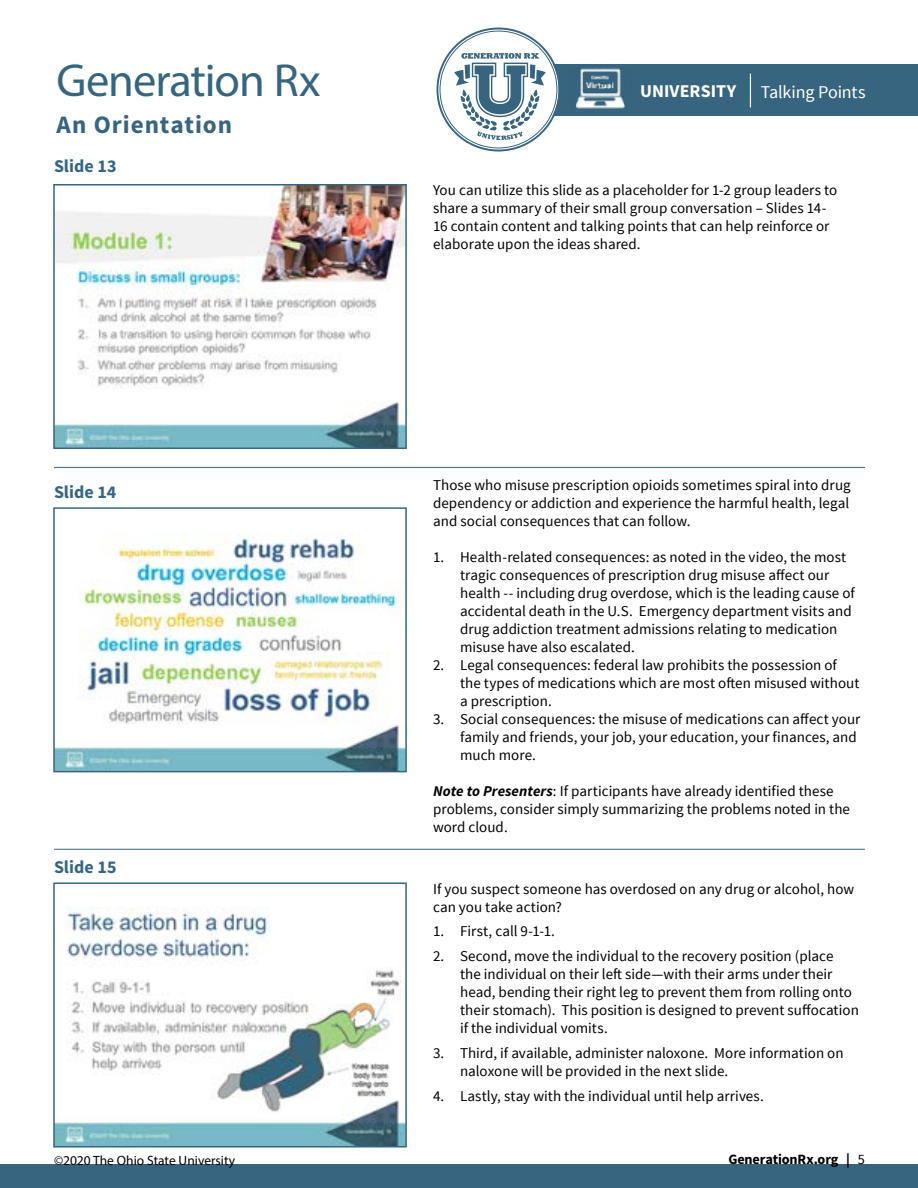
<style>
.page{position:relative;width:918px;height:1188px;background:#fff}
.page>*{position:absolute;margin:0;border:0;box-sizing:border-box;transform-origin:0 0}
.t1{font:46.5px "Myriad Pro";letter-spacing:-.02em;color:#37657f}
.t2{font:700 25.05px "Source Sans Pro";letter-spacing:.04em;color:#37657f}
.t3{font:700 18px "Source Sans Pro";color:#37657f}
.t4{font:18px "Source Sans Pro";letter-spacing:-.01em;color:#fff}
.t5{font:700 18px "Source Sans Pro";color:#fff}
.t6{font:15px/18px "Source Sans Pro";color:#000}
.t7{font:700 14.25px "Source Sans Pro";letter-spacing:-.01em;color:#000}
.t8{font:13.5px "Myriad Pro";color:#000}
.s1{font-weight:700;font-style:italic}
.s2{font-weight:400}
</style>
<div class="page">
<div style="left:534px;top:64px;width:384px;height:51px;background:#37657f"></div>
<hr style="left:750px;top:74px;width:1px;height:33px;background:#fff">
<svg style="left:438px;top:29px;width:121px;height:121px"></svg>
<div style="left:436px;top:28px;width:124px;height:124px;border:2px solid #37657f;border-radius:50%"></div>
<svg style="left:454px;top:53px;width:92px;height:87px"></svg>
<img style="left:575px;top:68px;width:51px;height:41px">
<div style="left:0;top:1164px;width:918px;height:24px;background:#37657f"></div>
<img style="left:56px;top:187px;width:348px;height:259px">
<div style="left:53px;top:184px;width:354px;height:265px;border:2px solid #37657f"></div>
<hr style="left:54px;top:467px;width:811px;height:1px;background:#37657f">
<img style="left:56px;top:532px;width:348px;height:237px">
<div style="left:53px;top:507px;width:354px;height:265px;border:2px solid #37657f"></div>
<hr style="left:54px;top:849px;width:811px;height:1px;background:#37657f">
<img style="left:56px;top:907px;width:348px;height:238px">
<div style="left:53px;top:882px;width:354px;height:266px;border:2px solid #37657f"></div>
<h1 class="t1" style="left:57px;top:52px;width:266px">Generation Rx</h1>
<h2 class="t2" style="left:57px;top:109px;width:177px">An Orientation</h2>
<p class="t3" style="left:54px;top:154px;width:64px">Slide 13</p>
<p class="t5" style="left:640px;top:80px;width:97px">UNIVERSITY</p>
<p class="t4" style="left:761px;top:81px;width:106px">Talking Points</p>
<p class="t6" style="left:433px;top:182px;width:406px">You can utilize this slide as a placeholder for 1-2 group leaders to share a summary of their small group conversation – Slides 14- 16 contain content and talking points that can help reinforce or elaborate upon the ideas shared.</p>
<p class="t3" style="left:54px;top:480px;width:64px">Slide 14</p>
<p class="t6" style="left:433px;top:477px;width:419px;text-align:justify">Those who misuse prescription opioids sometimes spiral into drug dependency or addiction and experience the harmful health, legal and social consequences that can follow.</p>
<p class="t6" style="left:460px;top:549px;width:396px;text-indent:-27px">1. Health-related consequences: as noted in the video, the most tragic consequences of prescription drug misuse affect our health -- including drug overdose, which is the leading cause of accidental death in the U.S. Emergency department visits and drug addiction treatment admissions relating to medication misuse have also escalated.</p>
<p class="t6" style="left:460px;top:657px;width:401px;text-indent:-27px">2. Legal consequences: federal law prohibits the possession of the types of medications which are most often misused without a prescription.</p>
<p class="t6" style="left:460px;top:711px;width:402px;text-indent:-27px">3. Social consequences: the misuse of medications can affect your family and friends, your job, your education, your finances, and much more.</p>
<p class="t6" style="left:433px;top:783px;width:419px"><span class="s1">Note to Presenters</span>: If participants have already identified these problems, consider simply summarizing the problems noted in the word cloud.</p>
<p class="t3" style="left:54px;top:855px;width:64px">Slide 15</p>
<p class="t6" style="left:433px;top:880px;width:423px">If you suspect someone has overdosed on any drug or alcohol, how can you take action?</p>
<p class="t6" style="left:433px;top:923px;width:123px">1. First, call 9-1-1.</p>
<p class="t6" style="left:460px;top:948px;width:400px;text-indent:-27px">2. Second, move the individual to the recovery position (place<br>the individual on their left side—with their arms under their head, bending their right leg to prevent them from rolling onto their stomach). This position is designed to prevent suffocation if the individual vomits.</p>
<p class="t6" style="left:460px;top:1044px;width:385px;text-indent:-27px">3. Third, if available, administer naloxone. More information on naloxone will be provided in the next slide.</p>
<p class="t6" style="left:433px;top:1087px;width:332px">4. Lastly, stay with the individual until help arrives.</p>
<p class="t8" style="left:54px;top:1152px;width:183px">©2020 The Ohio State University</p>
<p class="t7" style="left:728px;top:1150px;width:138px">GenerationRx.org | <span class="s2">5</span></p>
</div>
